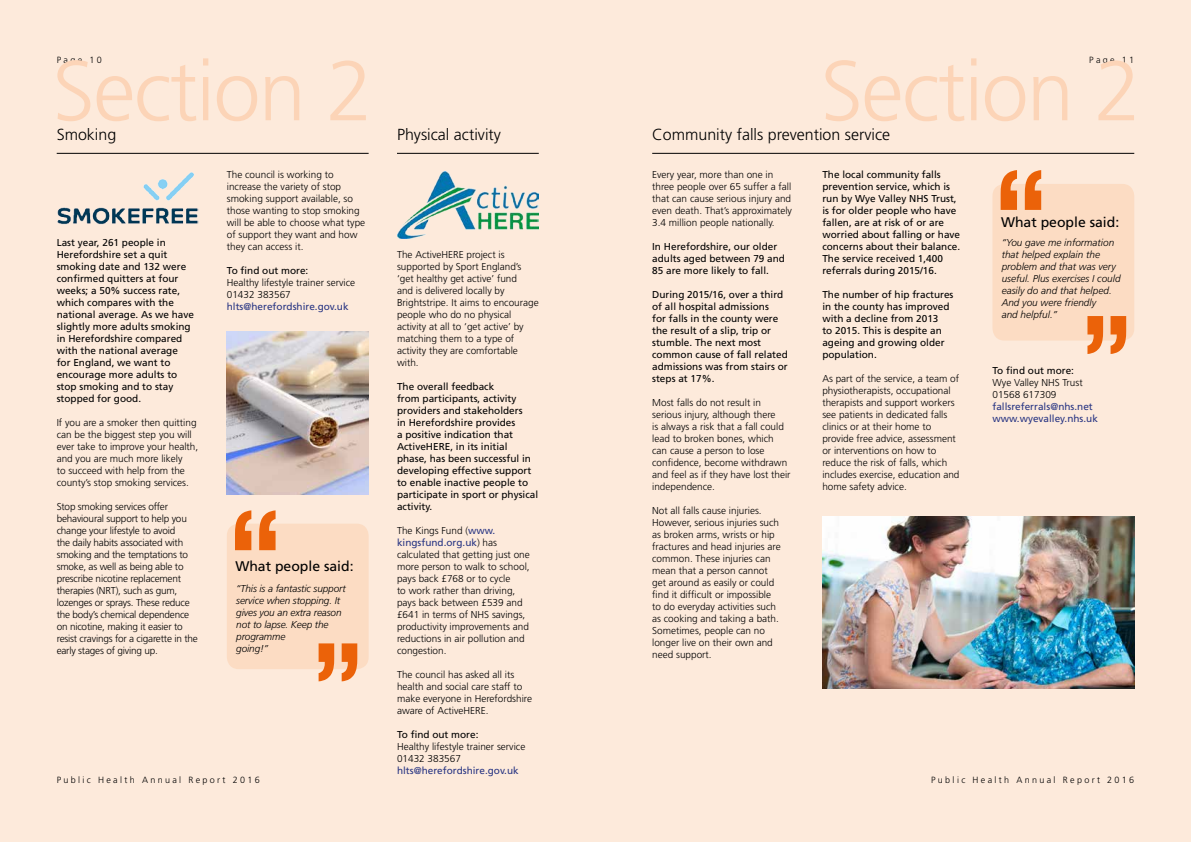
<style>
.page{position:relative;width:1191px;height:842px;background:#fdeadb}
.page>*{position:absolute;margin:0;border:0;box-sizing:border-box;transform-origin:0 0}
.t1{font:300 84.7px "Frutiger";letter-spacing:-.02em;color:#fcd4b7}
.t2{font:300 16px "Frutiger";color:#000}
.t3{font:14px "Frutiger";color:#000}
.t4{font:300 10px/12px "Frutiger";color:#000}
.t5{font:10px/12px "Frutiger";color:#000}
.t6{font:300 10px/12px "Frutiger";letter-spacing:-.02em;color:#000}
.t7{font:italic 300 10px/12px "Frutiger";color:#000}
.t8{font:10px/12px "Frutiger";color:#283583}
.t9{font:300 9px "Frutiger";letter-spacing:.26em;color:#000}
.s1{font-weight:400;color:#283583}
</style>
<div class="page">
<hr style="left:397px;top:153px;width:142px;height:1px;background:#000">
<hr style="left:57px;top:153px;width:312px;height:1px;background:#000">
<hr style="left:652px;top:153px;width:482px;height:1px;background:#000">
<img style="left:57px;top:172px;width:141px;height:52px">
<div style="left:227px;top:524px;width:142px;height:145px;background:#fcdcc3;border-radius:12px"></div>
<svg style="left:235px;top:510px;width:16px;height:40px"></svg>
<svg style="left:259px;top:510px;width:16px;height:40px"></svg>
<svg style="left:342px;top:643px;width:15px;height:38px"></svg>
<svg style="left:318px;top:643px;width:16px;height:38px"></svg>
<img style="left:227px;top:332px;width:142px;height:162px">
<img style="left:397px;top:172px;width:142px;height:66px">
<div style="left:992px;top:184px;width:142px;height:157px;background:#fcdcc3;border-radius:12px"></div>
<svg style="left:1000px;top:170px;width:17px;height:40px"></svg>
<svg style="left:1024px;top:170px;width:17px;height:40px"></svg>
<svg style="left:1110px;top:316px;width:16px;height:38px"></svg>
<svg style="left:1087px;top:316px;width:16px;height:38px"></svg>
<img style="left:822px;top:517px;width:312px;height:172px">
<p class="t9" style="left:57px;top:55px;width:47px">Page 10</p>
<h1 class="t1" style="left:52px;top:43px;width:322px">Section 2</h1>
<h2 class="t2" style="left:57px;top:125px;width:61px">Smoking</h2>
<p class="t5" style="left:57px;top:237px;width:139px">Last year, 261 people in<br>Herefordshire set a quit smoking date and 132 were confrmed quitters at four weeks; a 50% success rate, which compares with the national average. As we have slightly more adults smoking in Herefordshire compared with the national average for England, we want to encourage more adults to stop smoking and to stay stopped for good.</p>
<p class="t4" style="left:57px;top:417px;width:143px">If you are a smoker then quitting can be the biggest step you will ever take to improve your health, and you are much more likely<br>to succeed with help from the county’s stop smoking services.</p>
<p class="t6" style="left:57px;top:501px;width:143px">Stop smoking services offer behavioural support to help you change your lifestyle to avoid<br>the daily habits associated with smoking and the temptations to smoke, as well as being able to prescribe nicotine replacement therapies (NRT), such as gum, lozenges or sprays. These reduce the body’s chemical dependence on nicotine, making it easier to resist cravings for a cigarette in the early stages of giving up.</p>
<p class="t4" style="left:227px;top:168px;width:140px">The council is working to increase the variety of stop smoking support available, so those wanting to stop smoking will be able to choose what type of support they want and how they can access it.</p>
<p class="t5" style="left:227px;top:264px;width:83px">To fnd out more:</p>
<p class="t4" style="left:227px;top:276px;width:130px">Healthy lifestyle trainer service<br>01432 383567</p>
<p class="t8" style="left:227px;top:300px;width:123px">hlts@herefordshire.gov.uk</p>
<p class="t3" style="left:235px;top:558px;width:120px">What people said:</p>
<p class="t7" style="left:236px;top:582px;width:111px">“This is a fantastic support service when stopping. It gives you an extra reason not to lapse. Keep the programme<br>going!”</p>
<p class="t9" style="left:57px;top:775px;width:205px">Public Health Annual Report 2016</p>
<h2 class="t2" style="left:397px;top:125px;width:105px">Physical activity</h2>
<p class="t4" style="left:397px;top:249px;width:143px">The ActiveHERE project is supported by Sport England’s ‘get healthy get active’ fund<br>and is delivered locally by<br>Brightstripe. It aims to encourage people who do no physical activity at all to ‘get active’ by matching them to a type of activity they are comfortable with.</p>
<p class="t5" style="left:397px;top:381px;width:143px">The overall feedback<br>from participants, activity providers and stakeholders<br>in Herefordshire provides<br>a positive indication that<br>ActiveHERE, in its initial phase, has been successful in developing effective support to enable inactive people to participate in sport or physical activity.</p>
<p class="t4" style="left:397px;top:525px;width:134px">The Kings Fund (<span class="s1">www. kingsfund.org.uk</span>) has calculated that getting just one more person to walk to school, pays back £768 or to cycle<br>to work rather than driving, pays back between £539 and £641 in terms of NHS savings, productivity improvements and reductions in air pollution and congestion.</p>
<p class="t4" style="left:397px;top:669px;width:137px">The council has asked all its health and social care staff to make everyone in Herefordshire aware of ActiveHERE.</p>
<p class="t5" style="left:397px;top:729px;width:83px">To fnd out more:</p>
<p class="t4" style="left:397px;top:741px;width:130px">Healthy lifestyle trainer service<br>01432 383567</p>
<p class="t8" style="left:397px;top:765px;width:123px">hlts@herefordshire.gov.uk</p>
<p class="t9" style="left:1089px;top:55px;width:47px">Page 11</p>
<p class="t1" style="left:820px;top:43px;width:322px">Section 2</p>
<h2 class="t2" style="left:652px;top:125px;width:239px">Community falls prevention service</h2>
<p class="t4" style="left:652px;top:168px;width:141px">Every year, more than one in three people over 65 suffer a fall that can cause serious injury and even death. That’s approximately</p>
<p class="t4" style="left:652px;top:216px;width:124px">3.4 million people nationally.</p>
<p class="t5" style="left:652px;top:240px;width:134px">In Herefordshire, our older adults aged between 79 and<br>85 are more likely to fall.</p>
<p class="t5" style="left:652px;top:288px;width:137px">During 2015/16, over a third of all hospital admissions<br>for falls in the county were the result of a slip, trip or stumble. The next most common cause of fall related admissions was from stairs or steps at 17%.</p>
<p class="t4" style="left:652px;top:396px;width:140px">Most falls do not result in serious injury, although there<br>is always a risk that a fall could lead to broken bones, which can cause a person to lose confdence, become withdrawn and feel as if they have lost their independence.</p>
<p class="t4" style="left:652px;top:504px;width:130px">Not all falls cause injuries.<br>However, serious injuries such as broken arms, wrists or hip fractures and head injuries are common. These injuries can mean that a person cannot get around as easily or could fnd it diffcult or impossible to do everyday activities such as cooking and taking a bath.<br>Sometimes, people can no longer live on their own and need support.</p>
<p class="t5" style="left:822px;top:168px;width:139px">The local community falls prevention service, which is run by Wye Valley NHS Trust, is for older people who have fallen, are at risk of or are worried about falling or have concerns about their balance.<br>The service received 1,400 referrals during 2015/16.</p>
<p class="t5" style="left:822px;top:288px;width:133px">The number of hip fractures in the county has improved with a decline from 2013<br>to 2015. This is despite an ageing and growing older population.</p>
<p class="t4" style="left:822px;top:372px;width:139px">As part of the service, a team of physiotherapists, occupational therapists and support workers see patients in dedicated falls clinics or at their home to provide free advice, assessment or interventions on how to reduce the risk of falls, which includes exercise, education and home safety advice.</p>
<p class="t3" style="left:1001px;top:214px;width:120px">What people said:</p>
<p class="t7" style="left:1001px;top:237px;width:120px">“You gave me information that helped explain the problem and that was very useful. Plus exercises I could easily do and that helped.<br>And you were friendly<br>and helpful.”</p>
<p class="t5" style="left:992px;top:364px;width:83px">To fnd out more:</p>
<p class="t4" style="left:992px;top:376px;width:92px">Wye Valley NHS Trust<br>01568 617309</p>
<p class="t8" style="left:992px;top:400px;width:107px">fallsreferrals@nhs.net www.wyevalley.nhs.uk</p>
<p class="t9" style="left:931px;top:775px;width:205px">Public Health Annual Report 2016</p>
</div>
